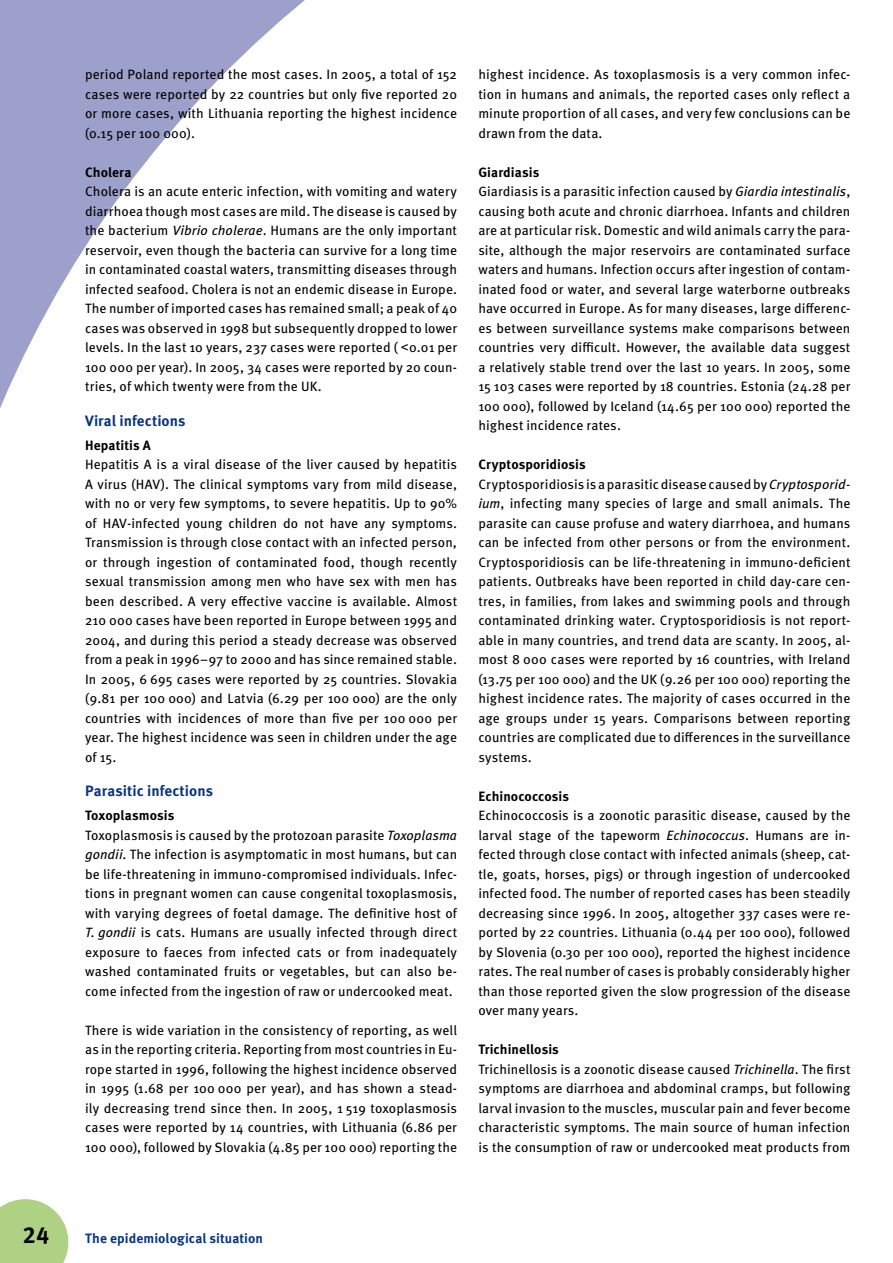
<style>
.page{position:relative;width:893px;height:1263px;background:#fff}
.page>*{position:absolute;margin:0;border:0;box-sizing:border-box;transform-origin:0 0}
.t1{font:700 23.25px "Meta Pro";color:#000}
.t2{font:700 15px "Meta Pro";letter-spacing:.005em;color:#0a367f}
.t3{font:13.5px/19.5px "Meta Pro";letter-spacing:.005em;color:#000}
.t4{font:700 13.5px "Meta Pro";letter-spacing:.01em;color:#0a367f}
.s1{font-weight:700}
.s2{font-style:italic}
.s3{font-family:"Arial"}
</style>
<div class="page">
<svg style="left:0;top:1199px;width:68px;height:64px;background:#b7d691"></svg>
<svg style="left:0;top:0;width:305px;height:408px"></svg>
<p class="t3" style="left:85px;top:65px;width:374px;text-align:justify">period Poland reported the most cases. In 2005, a total of 152 cases were reported by 22 countries but only five reported 20 or more cases, with Lithuania reporting the highest incidence (0.15 per 100 000).</p>
<p class="t3" style="left:85px;top:163px;width:374px"><span class="s1">Cholera<br></span>Cholera is an acute enteric infection, with vomiting and watery diarrhoea though most cases are mild. The disease is caused by the bacterium <span class="s2">Vibrio cholerae</span>. Humans are the only important reservoir, even though the bacteria can survive for a long time in contaminated coastal waters, transmitting diseases through infected seafood. Cholera is not an endemic disease in Europe.<br>The number of imported cases has remained small; a peak of 40 cases was observed in 1998 but subsequently dropped to lower levels. In the last 10 years, 237 cases were reported ( <span class="s3">&lt;</span>0.01 per 100 000 per year). In 2005, 34 cases were reported by 20 coun&shy;tries, of which twenty were from the UK.</p>
<p class="t2" style="left:85px;top:411px;width:102px">Viral infections</p>
<p class="t3" style="left:85px;top:436px;width:374px"><span class="s1">Hepatitis A<br></span>Hepatitis A is a viral disease of the liver caused by hepatitis A virus (HAV). The clinical symptoms vary from mild disease, with no or very few symptoms, to severe hepatitis. Up to 90% of HAV-infected young children do not have any symptoms.<br>Transmission is through close contact with an infected person, or through ingestion of contaminated food, though recently sexual transmission among men who have sex with men has been described. A very effective vaccine is available. Almost 210 000 cases have been reported in Europe between 1995 and 2004, and during this period a steady decrease was observed from a peak in 1996–97 to 2000 and has since remained stable.<br>In 2005, 6 695 cases were reported by 25 countries. Slovakia (9.81 per 100 000) and Latvia (6.29 per 100 000) are the only countries with incidences of more than five per 100 000 per year. The highest incidence was seen in children under the age of 15.</p>
<p class="t2" style="left:85px;top:781px;width:129px">Parasitic infections</p>
<p class="t3" style="left:85px;top:806px;width:374px"><span class="s1">Toxoplasmosis<br></span>Toxoplasmosis is caused by the protozoan parasite <span class="s2">Toxoplasma gondii</span>. The infection is asymptomatic in most humans, but can be life-threatening in immuno-compromised individuals. Infec&shy;tions in pregnant women can cause congenital toxoplasmosis, with varying degrees of foetal damage. The definitive host of <span class="s2">T. gondii</span> is cats. Humans are usually infected through direct exposure to faeces from infected cats or from inadequately washed contaminated fruits or vegetables, but can also be&shy;come infected from the ingestion of raw or undercooked meat.</p>
<p class="t3" style="left:85px;top:1021px;width:374px;text-align:justify">There is wide variation in the consistency of reporting, as well as in the reporting criteria. Reporting from most countries in Eu&shy;rope started in 1996, following the highest incidence observed in 1995 (1.68 per 100 000 per year), and has shown a stead&shy;ily decreasing trend since then. In 2005, 1 519 toxoplasmosis cases were reported by 14 countries, with Lithuania (6.86 per 100 000), followed by Slovakia (4.85 per 100 000) reporting the</p>
<p class="t3" style="left:478px;top:65px;width:374px;text-align:justify">highest incidence. As toxoplasmosis is a very common infec&shy;tion in humans and animals, the reported cases only reflect a minute proportion of all cases, and very few conclusions can be drawn from the data.</p>
<p class="t3" style="left:478px;top:163px;width:374px"><span class="s1">Giardiasis<br></span>Giardiasis is a parasitic infection caused by <span class="s2">Giardia intestinalis</span>, causing both acute and chronic diarrhoea. Infants and children are at particular risk. Domestic and wild animals carry the para&shy;site, although the major reservoirs are contaminated surface waters and humans. Infection occurs after ingestion of contam&shy;inated food or water, and several large waterborne outbreaks have occurred in Europe. As for many diseases, large differenc&shy;es between surveillance systems make comparisons between countries very difficult. However, the available data suggest a relatively stable trend over the last 10 years. In 2005, some 15 103 cases were reported by 18 countries. Estonia (24.28 per 100 000), followed by Iceland (14.65 per 100 000) reported the highest incidence rates.</p>
<p class="t3" style="left:478px;top:455px;width:374px"><span class="s1">Cryptosporidiosis<br></span>Cryptosporidiosis is a parasitic disease caused by <span class="s2">Cryptosporid&shy;ium</span>, infecting many species of large and small animals. The parasite can cause profuse and watery diarrhoea, and humans can be infected from other persons or from the environment.<br>Cryptosporidiosis can be life-threatening in immuno--deficient patients. Outbreaks have been reported in child day-care cen&shy;tres, in families, from lakes and swimming pools and through contaminated drinking water. Cryptosporidiosis is not report&shy;able in many countries, and trend data are scanty. In 2005, al&shy;most 8 000 cases were reported by 16 countries, with Ireland (13.75 per 100 000) and the UK (9.26 per 100 000) reporting the highest incidence rates. The majority of cases occurred in the age groups under 15 years. Comparisons between reporting countries are complicated due to differences in the surveillance systems.</p>
<p class="t3" style="left:478px;top:787px;width:374px"><span class="s1">Echinococcosis<br></span>Echinococcosis is a zoonotic parasitic disease, caused by the larval stage of the tapeworm <span class="s2">Echinococcus</span>. Humans are in&shy;fected through close contact with infected animals (sheep, cat&shy;tle, goats, horses, pigs) or through ingestion of undercooked infected food. The number of reported cases has been steadily decreasing since 1996. In 2005, altogether 337 cases were re&shy;ported by 22 countries. Lithuania (0.44 per 100 000), followed by Slovenia (0.30 per 100 000), reported the highest incidence rates. The real number of cases is probably considerably higher than those reported given the slow progression of the disease over many years.</p>
<p class="t3" style="left:478px;top:1040px;width:374px"><span class="s1">Trichinellosis<br></span>Trichinellosis is a zoonotic disease caused <span class="s2">Trichinella</span>. The first symptoms are diarrhoea and abdominal cramps, but following larval invasion to the muscles, muscular pain and fever become characteristic symptoms. The main source of human infection is the consumption of raw or undercooked meat products from</p>
<p class="t1" style="left:23px;top:1220px;width:14px">24</p>
<p class="t4" style="left:85px;top:1229px;width:179px">The epidemiological situation</p>
</div>
